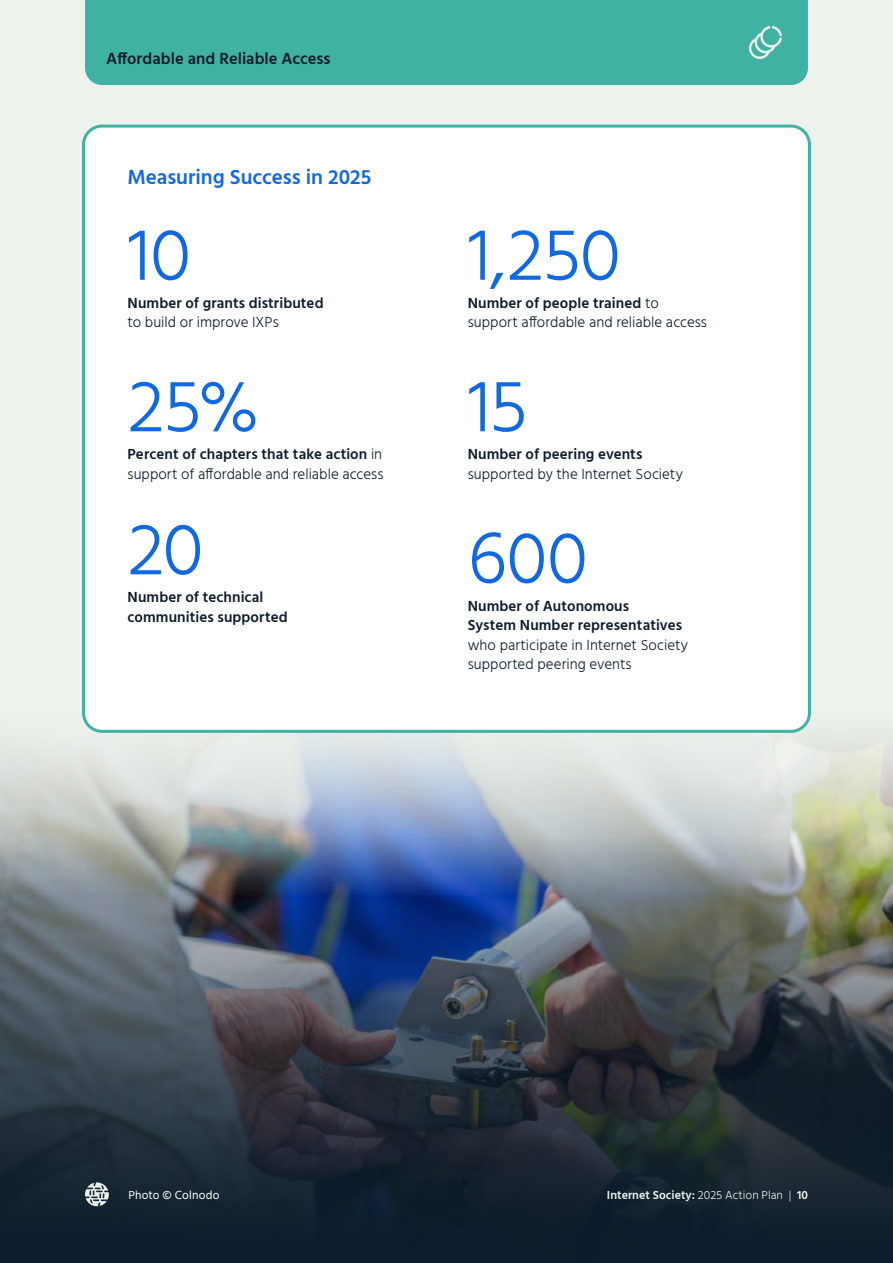
<style>
.page{position:relative;width:893px;height:1263px;background:#eef2ec}
.page>*{position:absolute;margin:0;border:0;box-sizing:border-box;transform-origin:0 0}
.Stat_Number{font:300 75px "Hind";letter-spacing:-.015em;color:#1269df}
.H3_Span_All{font:600 21px "Hind";letter-spacing:-.005em;color:#1269df}
.Running_Header{font:600 16.5px "Hind";color:#0c1c2c}
.Stat_Description{font:300 15px/19.5px "Hind";color:#0c1c2c}
.Stat_Description-2{font:600 15px/19.5px "Hind";letter-spacing:.005em;color:#0c1c2c}
.Stat_Number-2{font:300 15px/19.5px "Hind";color:#0c1c2c}
.t1{font:600 12px "Hind";color:#eef2ec}
.t2{font:12px "Hind";letter-spacing:.015em;color:#fff}
.s1{font-weight:300}
.s2{font-weight:600}
</style>
<div class="page">
<img style="left:0;top:722px;width:893px;height:116px">
<img style="left:0;top:838px;width:893px;height:425px">
<div style="left:85px;top:0;width:723px;height:85px;background:#40b2a4"></div>
<svg style="left:748px;top:26px;width:34px;height:33px"></svg>
<div style="left:84px;top:126px;width:725px;height:605px;background:#fff;border-radius:19px"></div>
<div style="left:82px;top:125px;width:729px;height:608px;border:3px solid #40b2a4;border-radius:19px"></div>
<svg style="left:85px;top:1182px;width:25px;height:25px"></svg>
<p class="Running_Header" style="left:106px;top:47px;width:226px">Affordable and Reliable Access</p>
<h3 class="H3_Span_All" style="left:128px;top:163px;width:245px">Measuring Success in 2025</h3>
<p class="Stat_Number" style="left:128px;top:205px;width:65px">10</p>
<p class="Stat_Description-2" style="left:128px;top:294px;width:197px">Number of grants distributed <span class="s1">to build or improve IXPs</span></p>
<p class="Stat_Number" style="left:128px;top:357px;width:133px">25%</p>
<p class="Stat_Number-2" style="left:128px;top:445px;width:257px"><span class="s2">Percent of chapters that take action</span> in support of affordable and reliable access</p>
<p class="Stat_Number" style="left:128px;top:500px;width:77px">20</p>
<p class="Stat_Description-2" style="left:128px;top:588px;width:162px">Number of technical communities supported</p>
<p class="Stat_Number" style="left:468px;top:205px;width:154px">1,250</p>
<p class="Stat_Description" style="left:468px;top:294px;width:241px"><span class="s2">Number of people trained</span> to support affordable and reliable access</p>
<p class="Stat_Number" style="left:468px;top:357px;width:61px">15</p>
<p class="Stat_Description" style="left:468px;top:445px;width:217px"><span class="s2">Number of peering events </span>supported by the Internet Society</p>
<p class="Stat_Number" style="left:468px;top:508px;width:121px">600</p>
<p class="Stat_Description" style="left:468px;top:597px;width:222px"><span class="s2">Number of Autonomous<br>System Number representatives </span>who participate in Internet Society supported peering events</p>
<p class="t2" style="left:128px;top:1187px;width:93px">Photo © Colnodo</p>
<p class="t1" style="left:607px;top:1186px;width:202px">Internet Society: <span class="s1">2025 Action Plan |</span> 10</p>
</div>
